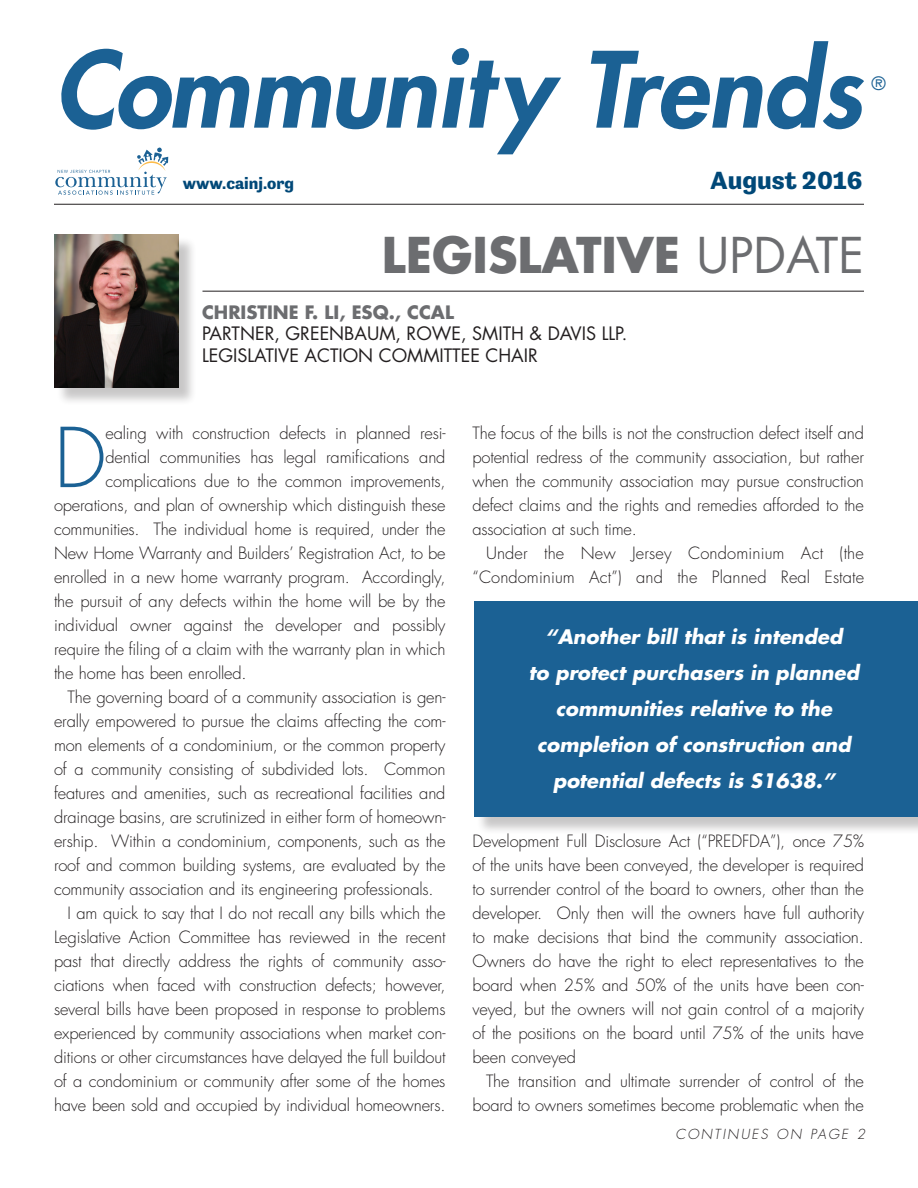
<style>
.page{position:relative;width:918px;height:1188px;background:#fff}
.page>*{position:absolute;margin:0;border:0;box-sizing:border-box;transform-origin:0 0}
.t1{font:italic 800 102px "Futura Std";color:#1b6194}
.New_CT_Body{font:300 80.1px "Futura Std";color:#1b6194}
.t2{font:700 48px "Futura Std";color:#6c6d70}
.t3{font:700 25.5px "Tenso";color:#004878;scale:1.07 1}
.New_CT_Pull_Quote_Bo{font:italic 700 19.5px/36px "Futura Std";color:#fff;text-align:center}
.t4{font:18px "Futura Std";color:#231f20}
.t5{font:700 18px "Futura Std";color:#6c6d70}
.t6{font:18px "Futura Std";color:#1b6194}
.New_CT_Body-2{font:300 16.5px/24px "Futura Std";letter-spacing:-.01em;color:#231f20;text-align:justify}
.t7{font:700 16.5px "Tenso";color:#004878;scale:1.07 1}
.New_CT_Body-3{font:italic 300 13.5px "Futura Std";letter-spacing:.15em;color:#231f20}
.s1{font-weight:400}
</style>
<div class="page">
<hr style="left:54px;top:204px;width:810px;height:1px;background:#231f20">
<svg style="left:55px;top:147px;width:113px;height:48px"></svg>
<div style="left:56px;top:237px;width:141px;height:169px;background:#231f20;opacity:.25"></div>
<img style="left:54px;top:234px;width:124px;height:153px">
<hr style="left:202px;top:291px;width:662px;height:1px;background:#231f20">
<div style="left:476px;top:603px;width:442px;height:233px;background:#231f20;opacity:.25"></div>
<div style="left:474px;top:601px;width:444px;height:216px;background:#1b6194"></div>
<p class="t1" style="left:54px;top:25px;width:809px">Community Trends</p>
<p class="t6" style="left:872px;top:72px;width:16px">®</p>
<p class="t7" style="left:183px;top:174px;width:106px">www.cainj.org</p>
<p class="t3" style="left:711px;top:165px;width:144px">August 2016</p>
<p class="t2" style="left:382px;top:223px;width:484px">LEGISLATIVE <span class="s1">UPDATE</span></p>
<p class="t5" style="left:202px;top:300px;width:253px">CHRISTINE F. LI, ESQ., CCAL</p>
<p class="t4" style="left:202px;top:322px;width:427px">PARTNER, GREENBAUM, ROWE, SMITH &amp; DAVIS LLP.</p>
<p class="t4" style="left:202px;top:344px;width:337px">LEGISLATIVE ACTION COMMITTEE CHAIR</p>
<p class="New_CT_Body" style="left:54px;top:409px;width:54px">D</p>
<p class="New_CT_Body-2" style="left:105px;top:422px;width:342px">ealing with construction defects in planned resi-</p>
<p class="New_CT_Body-2" style="left:105px;top:446px;width:342px">dential communities has legal ramifications and</p>
<p class="New_CT_Body-2" style="left:105px;top:470px;width:342px">complications due to the common improvements,</p>
<p class="New_CT_Body-2" style="left:54px;top:494px;width:393px">operations, and plan of ownership which distinguish these</p>
<p class="New_CT_Body-2" style="left:54px;top:518px;width:393px">communities. The individual home is required, under the</p>
<p class="New_CT_Body-2" style="left:54px;top:542px;width:393px">New Home Warranty and Builders’ Registration Act, to be</p>
<p class="New_CT_Body-2" style="left:54px;top:566px;width:393px">enrolled in a new home warranty program. Accordingly,</p>
<p class="New_CT_Body-2" style="left:54px;top:590px;width:393px">the pursuit of any defects within the home will be by the</p>
<p class="New_CT_Body-2" style="left:54px;top:614px;width:393px">individual owner against the developer and possibly</p>
<p class="New_CT_Body-2" style="left:54px;top:638px;width:393px">require the filing of a claim with the warranty plan in which</p>
<p class="New_CT_Body-2" style="left:54px;top:662px;width:194px">the home has been enrolled.</p>
<p class="New_CT_Body-2" style="left:54px;top:686px;width:393px;text-indent:14px">The governing board of a community association is gen&shy;erally empowered to pursue the claims affecting the com&shy;mon elements of a condominium, or the common property of a community consisting of subdivided lots. Common features and amenities, such as recreational facilities and drainage basins, are scrutinized in either form of homeown&shy;ership. Within a condominium, components, such as the roof and common building systems, are evaluated by the community association and its engineering professionals.</p>
<p class="New_CT_Body-2" style="left:54px;top:902px;width:393px;text-indent:14px">I am quick to say that I do not recall any bills which the Legislative Action Committee has reviewed in the recent past that directly address the rights of community asso&shy;ciations when faced with construction defects; however, several bills have been proposed in response to problems experienced by community associations when market con&shy;ditions or other circumstances have delayed the full buildout of a condominium or community after some of the homes have been sold and occupied by individual homeowners.</p>
<p class="New_CT_Body-2" style="left:472px;top:422px;width:393px">The focus of the bills is not the construction defect itself and potential redress of the community association, but rather when the community association may pursue construction defect claims and the rights and remedies afforded to the association at such time.</p>
<p class="New_CT_Body-2" style="left:472px;top:542px;width:393px;text-align:right">Under the New Jersey Condominium Act (the “Condominium Act”) and the Planned Real Estate</p>
<p class="New_CT_Pull_Quote_Bo" style="left:529px;top:619px;width:332px">“Another bill that is intended<br>to protect purchasers in planned communities relative to the completion of construction and potential defects is S1638.”</p>
<p class="New_CT_Body-2" style="left:472px;top:830px;width:393px">Development Full Disclosure Act (“PREDFDA”), once 75% of the units have been conveyed, the developer is required to surrender control of the board to owners, other than the developer. Only then will the owners have full authority to make decisions that bind the community association.<br>Owners do have the right to elect representatives to the board when 25% and 50% of the units have been con&shy;veyed, but the owners will not gain control of a majority of the positions on the board until 75% of the units have been conveyed</p>
<p class="New_CT_Body-2" style="left:472px;top:1070px;width:393px;text-align:right">The transition and ultimate surrender of control of the board to owners sometimes become problematic when the</p>
<p class="New_CT_Body-3" style="left:675px;top:1126px;width:191px">CONTINUES ON PAGE 2</p>
</div>
